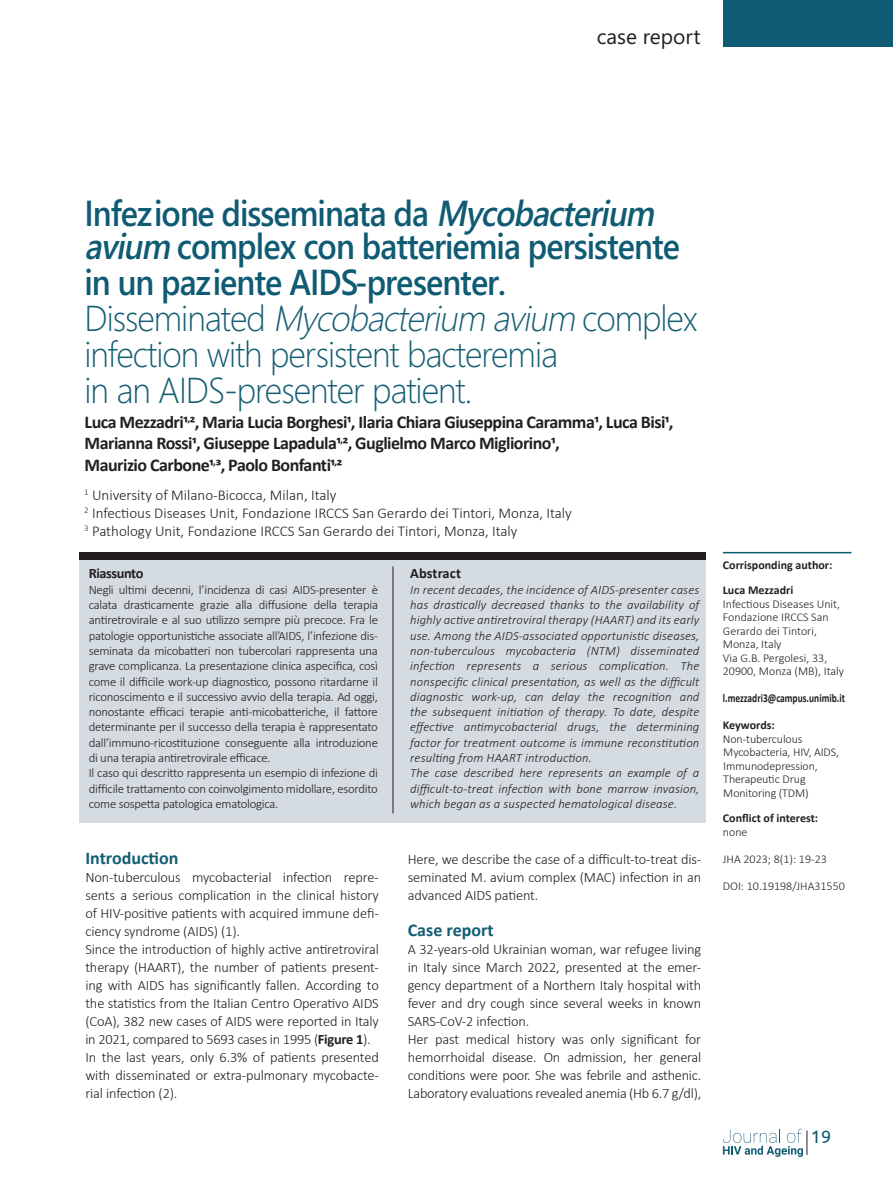
<style>
.page{position:relative;width:893px;height:1191px;background:#fff}
.page>*{position:absolute;margin:0;border:0;box-sizing:border-box;transform-origin:0 0}
.t1{font:600 36px "Segoe WP";letter-spacing:-.03em;color:#0f5b73;scale:.9 1}
.t2{font:300 36px "Segoe WP";letter-spacing:-.03em;color:#145d73;scale:.96 1}
.t3{font:21px "Segoe WP";color:#231f20}
.t4{font:700 18px "Calibri";letter-spacing:-.03em;color:#231f20}
.t5{font:700 18px "Calibri";color:#145d73}
.t6{font:18px "Ubuntu";color:#0f5b73}
.t7{font:300 15px "Calibri";color:#231f20}
.t8{font:300 14.4px/18px "Calibri";letter-spacing:-.01em;color:#231f20;text-align:justify}
.t9{font:700 14.4px "Calibri";letter-spacing:-.03em;color:#231f20}
.t10{font:700 14.4px "Calibri";letter-spacing:.01em;color:#231f20}
.t11{font:300 12.75px/15.3px "Calibri";letter-spacing:-.02em;color:#231f20;text-align:justify}
.t12{font:italic 300 12.75px/15.3px "Calibri";letter-spacing:.01em;color:#231f20;text-align:justify}
.t13{font:300 12px/13.5px "Calibri";color:#231f20}
.t14{font:700 12px "Calibri";color:#231f20}
.t15{font:700 12px "Calibri";color:#231f20;scale:.79 1}
.s1{font-style:italic}
.s2{font-weight:700}
</style>
<div class="page">
<div style="left:723px;top:0;width:170px;height:47px;background:#0f5b73"></div>
<svg style="left:723px;top:1128px;width:85px;height:29px"></svg>
<hr style="left:723px;top:552px;width:128px;height:1px;background:#0f5b73">
<div style="left:80px;top:552px;width:626px;height:271px;background:#d4dbe1"></div>
<hr style="left:393px;top:566px;width:1px;height:247px;background:#231f20">
<div style="left:80px;top:552px;width:626px;height:7px;background:#231f20"></div>
<p class="t3" style="left:597px;top:22px;width:105px">case report</p>
<p class="t1" style="left:84px;top:189px;width:643px">Infezione disseminata da <span class="s1">Mycobacterium</span></p>
<p class="t1" style="left:84px;top:222px;width:663px"><span class="s1">avium</span> complex con batteriemia persistente</p>
<p class="t1" style="left:84px;top:258px;width:470px">in un paziente AIDS-presenter.</p>
<p class="t2" style="left:84px;top:294px;width:640px">Disseminated <span class="s1">Mycobacterium avium</span> complex</p>
<p class="t2" style="left:84px;top:330px;width:495px">infection with persistent bacteremia</p>
<p class="t2" style="left:84px;top:366px;width:406px">in an AIDS-presenter patient.</p>
<p class="t4" style="left:85px;top:409px;width:590px">Luca Mezzadri1<sup>,</sup>2, Maria Lucia Borghesi1, Ilaria Chiara Giuseppina Caramma1, Luca Bisi1,</p>
<p class="t4" style="left:85px;top:430px;width:476px">Marianna Rossi1, Giuseppe Lapadula1<sup>,</sup>2, Guglielmo Marco Migliorino1,</p>
<p class="t4" style="left:85px;top:452px;width:259px">Maurizio Carbone1<sup>,</sup>3, Paolo Bonfanti1<sup>,</sup>2</p>
<p class="t7" style="left:84px;top:486px;width:254px"><sup>1</sup> University of Milano-Bicocca, Milan, Italy</p>
<p class="t7" style="left:84px;top:504px;width:489px"><sup>2</sup> Infectious Diseases Unit, Fondazione IRCCS San Gerardo dei Tintori, Monza, Italy</p>
<p class="t7" style="left:84px;top:522px;width:435px"><sup>3</sup> Pathology Unit, Fondazione IRCCS San Gerardo dei Tintori, Monza, Italy</p>
<p class="t9" style="left:89px;top:563px;width:56px">Riassunto</p>
<p class="t11" style="left:89px;top:581px;width:291px">Negli ultimi decenni, l’incidenza di casi AIDS-presenter è calata drasticamente grazie alla diffusione della terapia antiretrovirale e al suo utilizzo sempre più precoce. Fra le patologie opportunistiche associate all’AIDS, l’infezione dis&shy;seminata da micobatteri non tubercolari rappresenta una grave complicanza. La presentazione clinica aspecifica, così come il difficile work-up diagnostico, possono ritardarne il riconoscimento e il successivo avvio della terapia. Ad oggi, nonostante efficaci terapie anti-micobatteriche, il fattore determinante per il successo della terapia è rappresentato dall’immuno-ricostituzione conseguente alla introduzione di una terapia antiretrovirale efficace.</p>
<p class="t11" style="left:89px;top:765px;width:291px">Il caso qui descritto rappresenta un esempio di infezione di difficile trattamento con coinvolgimento midollare, esordito come sospetta patologica ematologica.</p>
<p class="t5" style="left:85px;top:845px;width:95px">Introduction</p>
<p class="t8" style="left:85px;top:868px;width:295px">Non-tuberculous mycobacterial infection repre&shy;sents a serious complication in the clinical history of HIV-positive patients with acquired immune defi&shy;ciency syndrome (AIDS) (1).</p>
<p class="t8" style="left:85px;top:940px;width:295px">Since the introduction of highly active antiretroviral therapy (HAART), the number of patients present&shy;ing with AIDS has significantly fallen. According to the statistics from the Italian Centro Operativo AIDS (CoA), 382 new cases of AIDS were reported in Italy in 2021, compared to 5693 cases in 1995 (<span class="s2">Figure 1</span>).</p>
<p class="t8" style="left:85px;top:1048px;width:295px">In the last years, only 6.3% of patients presented with disseminated or extra-pulmonary mycobacte&shy;rial infection (2).</p>
<p class="t10" style="left:410px;top:563px;width:52px">Abstract</p>
<p class="t12" style="left:410px;top:581px;width:291px">In recent decades, the incidence of AIDS-presenter cases has drastically decreased thanks to the availability of highly active antiretroviral therapy (HAART) and its early use. Among the AIDS-associated opportunistic diseases, non-tuberculous mycobacteria (NTM) disseminated infection represents a serious complication. The nonspecific clinical presentation, as well as the difficult diagnostic work-up, can delay the recognition and the subsequent initiation of therapy. To date, despite effective antimycobacterial drugs, the determining factor for treatment outcome is immune reconstitution resulting from HAART introduction.</p>
<p class="t12" style="left:410px;top:765px;width:291px">The case described here represents an example of a difficult-to-treat infection with bone marrow invasion, which began as a suspected hematological disease.</p>
<p class="t8" style="left:408px;top:850px;width:295px">Here, we describe the case of a difficult-to-treat dis&shy;seminated M. avium complex (MAC) infection in an advanced AIDS patient.</p>
<p class="t5" style="left:408px;top:917px;width:87px">Case report</p>
<p class="t8" style="left:408px;top:940px;width:295px">A 32-years-old Ukrainian woman, war refugee living in Italy since March 2022, presented at the emer&shy;gency department of a Northern Italy hospital with fever and dry cough since several weeks in known SARS-CoV-2 infection.</p>
<p class="t8" style="left:408px;top:1030px;width:295px">Her past medical history was only significant for hemorrhoidal disease. On admission, her general conditions were poor. She was febrile and asthenic.<br>Laboratory evaluations revealed anemia (Hb 6.7 g/dl),</p>
<p class="t14" style="left:723px;top:556px;width:111px">Corrisponding author:</p>
<p class="t14" style="left:723px;top:581px;width:72px">Luca Mezzadri</p>
<p class="t13" style="left:723px;top:596px;width:119px">Infectious Diseases Unit,<br>Fondazione IRCCS San<br>Gerardo dei Tintori,</p>
<p class="t13" style="left:723px;top:637px;width:60px">Monza, Italy</p>
<p class="t13" style="left:723px;top:650px;width:123px">Via G.B. Pergolesi, 33,<br>20900, Monza (MB), Italy</p>
<p class="t15" style="left:723px;top:689px;width:156px">l.mezzadri3@campus.unimib.it</p>
<p class="t14" style="left:723px;top:716px;width:53px">Keywords:</p>
<p class="t13" style="left:723px;top:731px;width:81px">Non-tuberculous</p>
<p class="t13" style="left:723px;top:745px;width:117px">Mycobacteria, HIV, AIDS,<br>Immunodepression,</p>
<p class="t13" style="left:723px;top:772px;width:84px">Therapeutic Drug</p>
<p class="t13" style="left:723px;top:785px;width:87px">Monitoring (TDM)</p>
<p class="t14" style="left:723px;top:809px;width:97px">Conflict of interest:</p>
<p class="t13" style="left:723px;top:824px;width:26px">none</p>
<p class="t13" style="left:723px;top:851px;width:106px">JHA 2023; 8(1): 19-23</p>
<p class="t13" style="left:723px;top:878px;width:123px">DOI: 10.19198/JHA31550</p>
<p class="t6" style="left:811px;top:1125px;width:22px">19</p>
</div>
